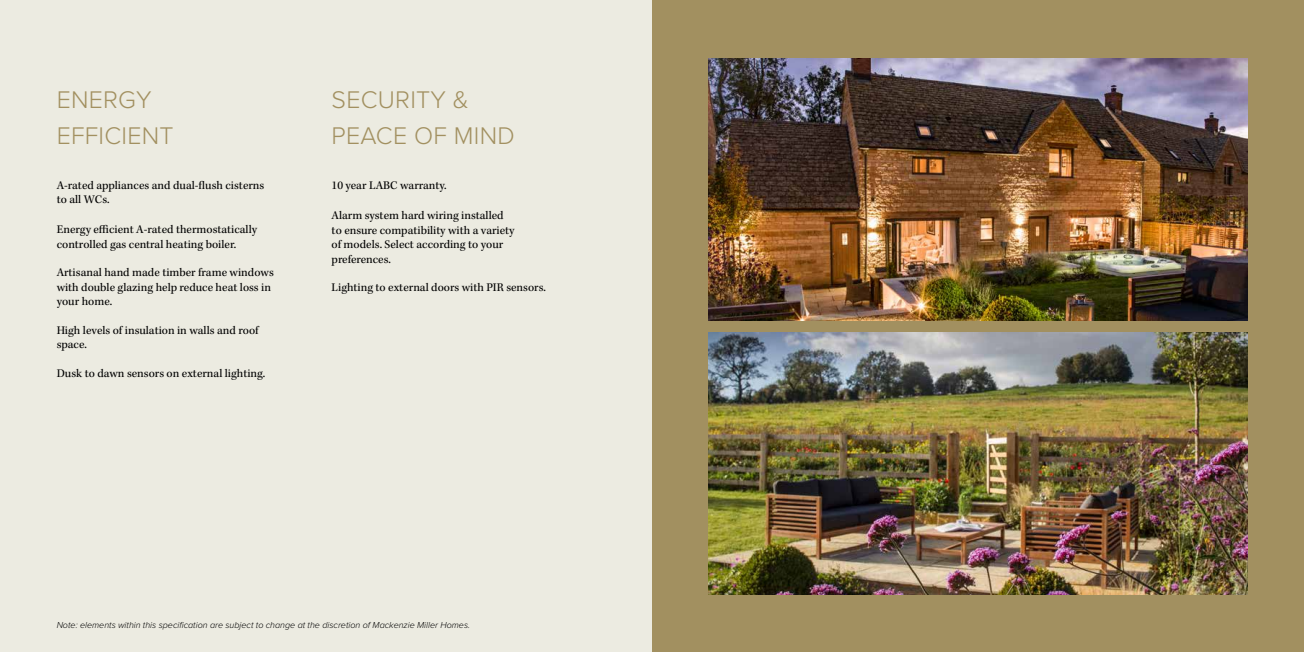
<style>
.page{position:relative;width:1304px;height:652px;background:#ecebe1}
.page>*{position:absolute;margin:0;border:0;box-sizing:border-box;transform-origin:0 0}
.t1{font:300 25px/36px "Proxima Nova";letter-spacing:.01em;color:#a29060}
.t2{font:12px/14.4px "Kepler Std";color:#000}
.t3{font:italic 300 9px "Proxima Nova";color:#000}
</style>
<div class="page">
<div style="left:652px;top:0;width:652px;height:652px;background:#a29060"></div>
<img style="left:709px;top:332px;width:538px;height:263px">
<img style="left:709px;top:58px;width:538px;height:263px">
<h1 class="t1" style="left:57px;top:80px;width:118px">ENERGY<br>EFFICIENT</h1>
<h1 class="t1" style="left:332px;top:80px;width:185px">SECURITY &amp;<br>PEACE OF MIND</h1>
<p class="t2" style="left:57px;top:179px;width:209px">A-rated appliances and dual-flush cisterns to all WCs.</p>
<p class="t2" style="left:57px;top:223px;width:202px">Energy efficient A-rated thermostatically controlled gas central heating boiler.</p>
<p class="t2" style="left:57px;top:266px;width:219px">Artisanal hand made timber frame windows with double glazing help reduce heat loss in your home.</p>
<p class="t2" style="left:57px;top:323px;width:203px">High levels of insulation in walls and roof space.</p>
<p class="t2" style="left:57px;top:367px;width:210px">Dusk to dawn sensors on external lighting.</p>
<p class="t2" style="left:332px;top:179px;width:116px">10 year LABC warranty.</p>
<p class="t2" style="left:332px;top:209px;width:184px">Alarm system hard wiring installed to ensure compatibility with a variety of models. Select according to your preferences.</p>
<p class="t2" style="left:332px;top:281px;width:216px">Lighting to external doors with PIR sensors.</p>
<p class="t3" style="left:57px;top:619px;width:415px">Note: elements within this specification are subject to change at the discretion of Mackenzie Miller Homes.</p>
</div>
